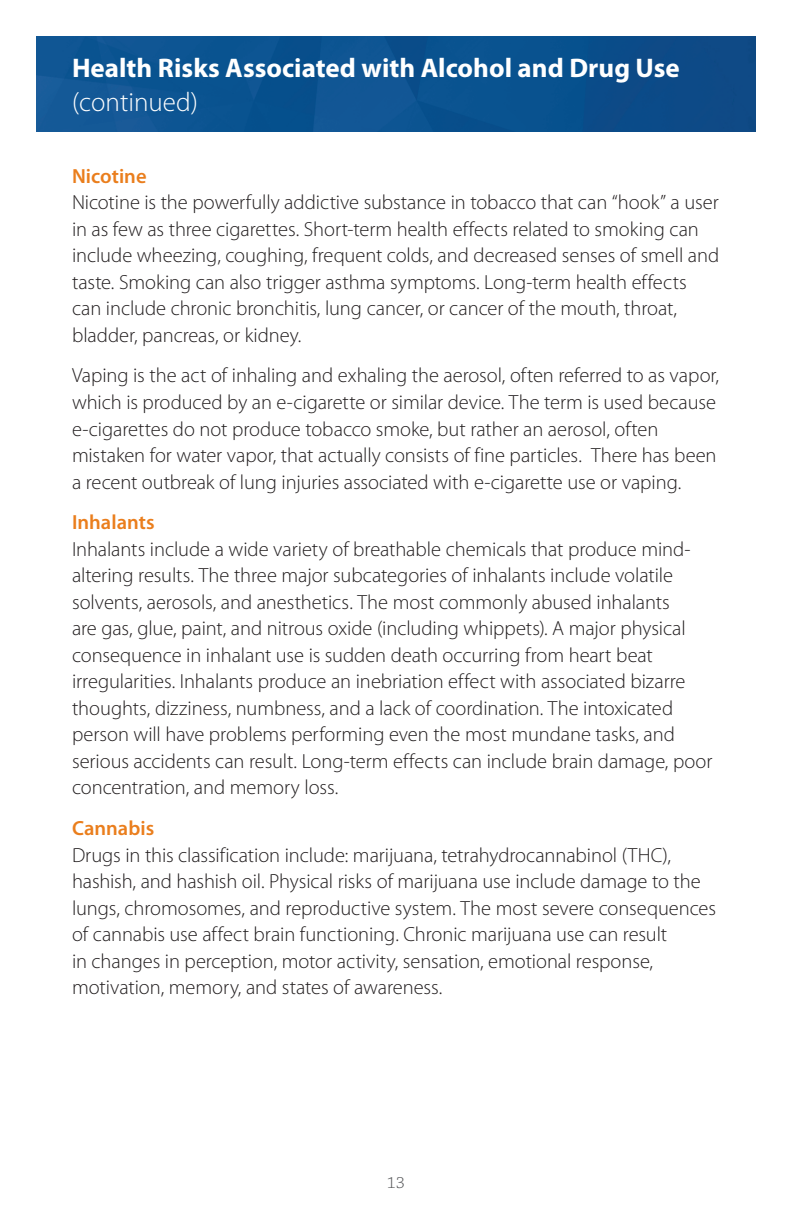
<style>
.page{position:relative;width:792px;height:1224px;background:#fff}
.page>*{position:absolute;margin:0;border:0;box-sizing:border-box;transform-origin:0 0}
.t1{font:700 27px "Myriad Pro";color:#fff}
.t2{font:300 27px "Myriad Pro";color:#fff}
.t3{font:300 20.4px/26.6px "Myriad Pro";letter-spacing:-.005em;color:#231f20}
.t4{font:600 20.4px "Myriad Pro";color:#ea7e1d}
.t5{font:300 17px "Chaparral Pro";color:#57585a}
</style>
<div class="page">
<img style="left:36px;top:36px;width:720px;height:95px">
<h1 class="t1" style="left:72px;top:52px;width:609px">Health Risks Associated with Alcohol and Drug Use</h1>
<h1 class="t2" style="left:72px;top:87px;width:127px">(continued)</h1>
<p class="t4" style="left:72px;top:164px;width:76px">Nicotine</p>
<p class="t3" style="left:72px;top:189px;width:649px">Nicotine is the powerfully addictive substance in tobacco that can “hook” a user in as few as three cigarettes. Short-term health effects related to smoking can include wheezing, coughing, frequent colds, and decreased senses of smell and taste. Smoking can also trigger asthma symptoms. Long-term health effects can include chronic bronchitis, lung cancer, or cancer of the mouth, throat, bladder, pancreas, or kidney.</p>
<p class="t3" style="left:72px;top:363px;width:649px">Vaping is the act of inhaling and exhaling the aerosol, often referred to as vapor, which is produced by an e-cigarette or similar device. The term is used because e-cigarettes do not produce tobacco smoke, but rather an aerosol, often mistaken for water vapor, that actually consists of fine particles. There has been a recent outbreak of lung injuries associated with e-cigarette use or vaping.</p>
<p class="t4" style="left:72px;top:511px;width:84px">Inhalants</p>
<p class="t3" style="left:72px;top:536px;width:642px">Inhalants include a wide variety of breathable chemicals that produce mind&shy;altering results. The three major subcategories of inhalants include volatile solvents, aerosols, and anesthetics. The most commonly abused inhalants<br>are gas, glue, paint, and nitrous oxide (including whippets). A major physical consequence in inhalant use is sudden death occurring from heart beat irregularities. Inhalants produce an inebriation effect with associated bizarre thoughts, dizziness, numbness, and a lack of coordination. The intoxicated person will have problems performing even the most mundane tasks, and serious accidents can result. Long-term effects can include brain damage, poor concentration, and memory loss.</p>
<p class="t4" style="left:72px;top:817px;width:84px">Cannabis</p>
<p class="t3" style="left:72px;top:842px;width:646px">Drugs in this classification include: marijuana, tetrahydrocannabinol (THC), hashish, and hashish oil. Physical risks of marijuana use include damage to the lungs, chromosomes, and reproductive system. The most severe consequences of cannabis use affect brain functioning. Chronic marijuana use can result<br>in changes in perception, motor activity, sensation, emotional response, motivation, memory, and states of awareness.</p>
<p class="t5" style="left:387px;top:1173px;width:19px">13</p>
</div>
